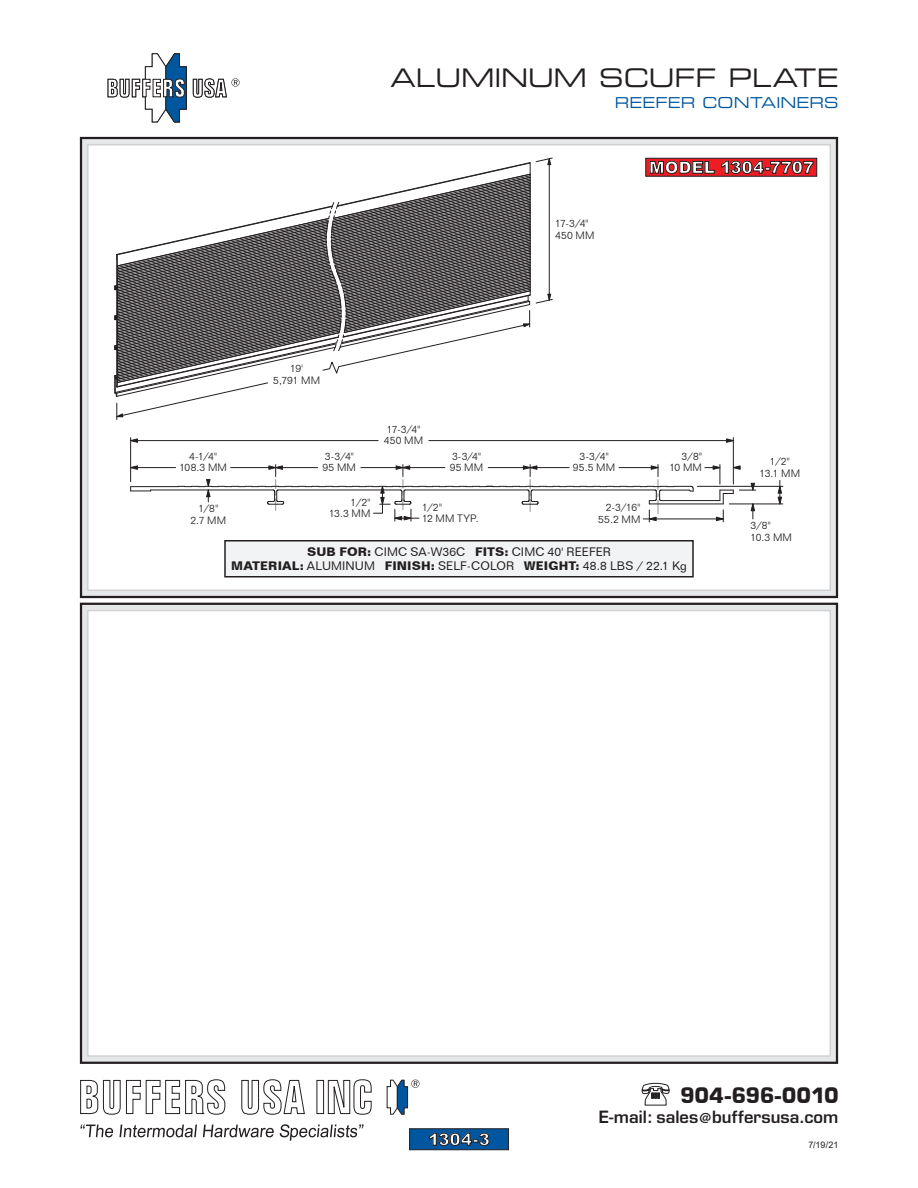
<style>
.page{position:relative;width:918px;height:1188px;background:#fff}
.page>*{position:absolute;margin:0;border:0;box-sizing:border-box;transform-origin:0 0}
.t1{font:expanded 25.5px "Square 721 BT";letter-spacing:-.005em;color:#231f20}
.t2{font:700 21px "Square 721 BT";letter-spacing:-.025em;color:#231f20}
.t3{font:16.5px "Square 721 Dm";letter-spacing:.005em;color:#231f20}
.t4{font:900 16.5px "Arial";letter-spacing:.01em;color:#fff}
.t5{font:expanded 15px "Square 721 BT";letter-spacing:.015em;color:#01579f}
.t6{font:12px/13.5px "Folio BT";letter-spacing:.01em;color:#231f20;text-align:center}
.t7{font:300 10.5px/11.2px "Folio BT";letter-spacing:.015em;color:#231f20}
.t8{font:9px "Arial";color:#231f20}
.s1{font-weight:700}
.s2{font-size:13.5px}
</style>
<div class="page">
<div style="left:80px;top:137px;width:758px;height:461px;background:#e6e7e9;border:2px solid #231f20"></div>
<div style="left:87px;top:144px;width:744px;height:447px;background:#fff;border:2px solid #d1d2d4"></div>
<div style="left:80px;top:603px;width:758px;height:461px;background:#e6e7e9;border:2px solid #231f20"></div>
<div style="left:87px;top:610px;width:744px;height:447px;background:#fff;border:2px solid #d1d2d4"></div>
<div style="left:224px;top:540px;width:470px;height:38px;background:#f2f3f4;border:2px solid #231f20"></div>
<svg style="left:646px;top:158px;width:171px;height:18px"></svg>
<svg style="left:650px;top:161px;width:65px;height:13px"></svg>
<svg style="left:721px;top:161px;width:92px;height:13px"></svg>
<hr style="left:151px;top:490px;width:122px;height:1px;background:#231f20">
<svg style="left:130px;top:487px;width:21px;height:5px"></svg>
<hr style="left:661px;top:500px;width:59px;height:1px;background:#231f20">
<hr style="left:649px;top:504px;width:74px;height:1px;background:#231f20">
<hr style="left:131px;top:486px;width:47px;height:1px;background:#231f20">
<hr style="left:643px;top:519px;width:80px;height:1px;background:#231f20">
<hr style="left:729px;top:504px;width:54px;height:1px;background:#231f20">
<hr style="left:697px;top:486px;width:86px;height:1px;background:#231f20">
<hr style="left:429px;top:440px;width:304px;height:1px;background:#231f20">
<hr style="left:733px;top:438px;width:1px;height:46px;background:#231f20">
<hr style="left:130px;top:438px;width:1px;height:44px;background:#231f20">
<hr style="left:131px;top:440px;width:247px;height:1px;background:#231f20">
<hr style="left:131px;top:467px;width:45px;height:1px;background:#231f20">
<svg style="left:726px;top:438px;width:8px;height:5px"></svg>
<svg style="left:130px;top:465px;width:8px;height:5px"></svg>
<svg style="left:130px;top:438px;width:8px;height:5px"></svg>
<svg style="left:778px;top:480px;width:4px;height:24px"></svg>
<svg style="left:705px;top:465px;width:51px;height:57px"></svg>
<svg style="left:178px;top:465px;width:516px;height:57px"></svg>
<svg style="left:114px;top:158px;width:439px;height:262px"></svg>
<svg style="left:80px;top:1124px;width:284px;height:17px"></svg>
<svg style="left:80px;top:1079px;width:292px;height:36px"></svg>
<svg style="left:386px;top:1079px;width:33px;height:36px"></svg>
<div style="left:409px;top:1128px;width:100px;height:22px;background:#01579f;border:1px solid #231f20"></div>
<svg style="left:429px;top:1133px;width:60px;height:13px"></svg>
<svg style="left:641px;top:1083px;width:29px;height:23px"></svg>
<svg style="left:107px;top:53px;width:133px;height:70px"></svg>
<h1 class="t1" style="left:391px;top:62px;width:449px">ALUMINUM SCUFF PLATE</h1>
<h3 class="t5" style="left:615px;top:93px;width:225px">REEFER CONTAINERS</h3>
<p class="t7" style="left:555px;top:218px;width:41px">17-3/4"<br>450 MM</p>
<h3 class="t4" style="left:649px;top:155px;width:166px">MODEL 1304-7707</h3>
<p class="t7" style="left:179px;top:451px;width:49px;text-align:center">4-1/4"<br>108.3 MM</p>
<p class="t7" style="left:273px;top:363px;width:48px;text-align:center">19'<br>5,791 MM</p>
<p class="t7" style="left:384px;top:424px;width:41px">17-3/4"<br>450 MM</p>
<p class="t7" style="left:323px;top:451px;width:35px">3-3/4"<br>95 MM</p>
<p class="t7" style="left:450px;top:451px;width:35px">3-3/4"<br>95 MM</p>
<p class="t7" style="left:573px;top:451px;width:44px;text-align:center">3-3/4"<br>95.5 MM</p>
<p class="t7" style="left:191px;top:503px;width:37px;text-align:center">1/8"<br>2.7 MM</p>
<p class="t7" style="left:329px;top:496px;width:43px;text-align:right">1/2"<br>13.3 MM</p>
<p class="t7" style="left:422px;top:501px;width:58px">1/2"<br>12 MM TYP.</p>
<p class="t7" style="left:598px;top:502px;width:44px;text-align:right">2-3/16"<br>55.2 MM</p>
<p class="t7" style="left:669px;top:451px;width:34px;text-align:right">3/8"<br>10 MM</p>
<p class="t7" style="left:760px;top:456px;width:42px;text-align:center">1/2"<br>13.1 MM</p>
<p class="t7" style="left:750px;top:520px;width:43px">3/8"<br>10.3 MM</p>
<p class="t6" style="left:231px;top:545px;width:457px"><span class="s1">SUB FOR:</span> CIMC SA-W36C <span class="s1">FITS:</span> CIMC 40' REEFER<br><span class="s1">MATERIAL:</span> ALUMINUM <span class="s1">FINISH:</span> SELF-COLOR <span class="s1">WEIGHT:</span> 48.8 LBS / 22.1 Kg</p>
<h3 class="t4" style="left:428px;top:1127px;width:63px">1304-3</h3>
<h2 class="t2" style="left:680px;top:1083px;width:160px">904-696-0010</h2>
<h3 class="t3" style="left:599px;top:1106px;width:241px">E-mail: sales<span class="s2">@</span>buffersusa.com</h3>
<p class="t8" style="left:808px;top:1139px;width:32px">7/19/21</p>
</div>
